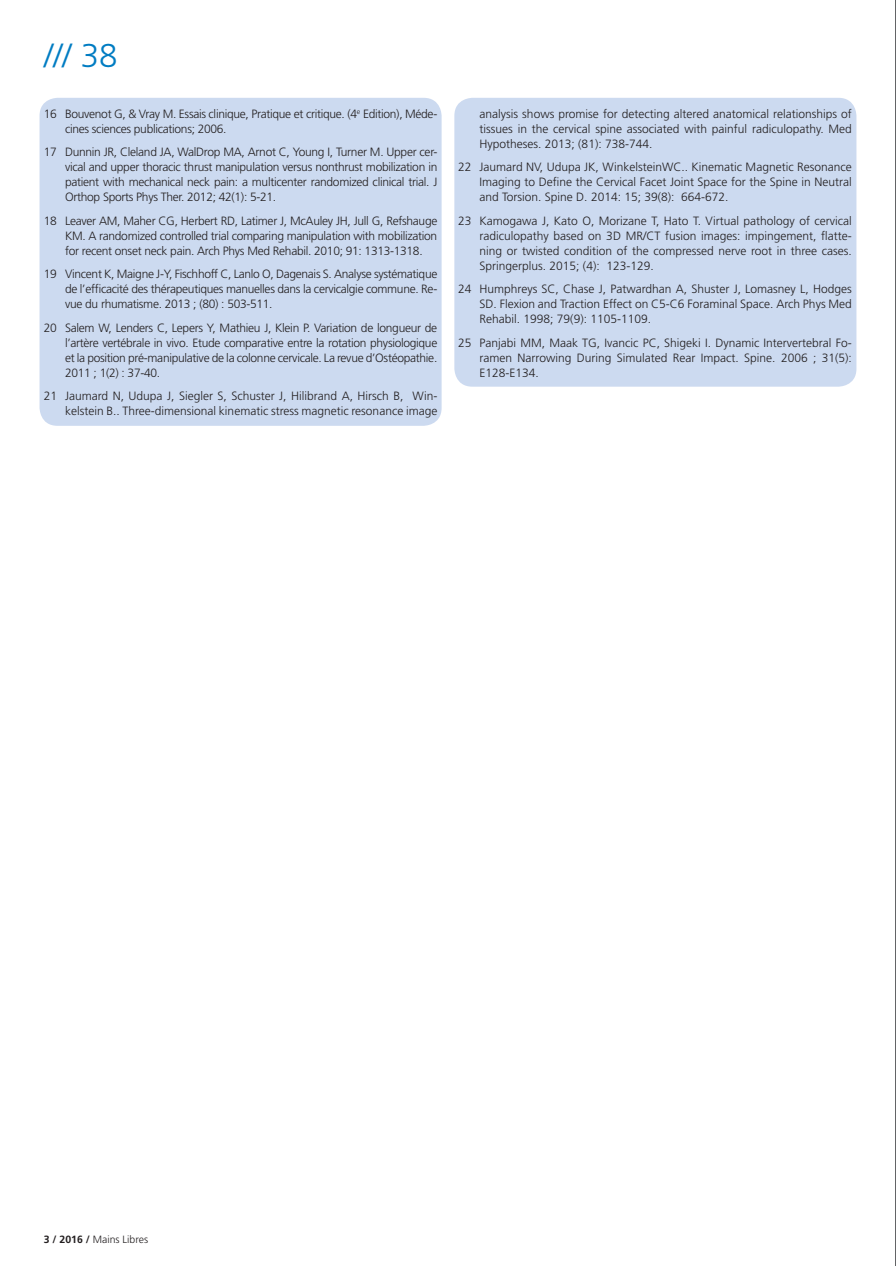
<style>
.page{position:relative;width:896px;height:1266px;background:#fff}
.page>*{position:absolute;margin:0;border:0;box-sizing:border-box;transform-origin:0 0}
.t1{font:300 33px "Frutiger";color:#007cc2}
.t2{font:300 12px/15px "Frutiger";color:#231f20;text-align:justify}
.t3{font:300 12px/15px "Frutiger";letter-spacing:-.025em;color:#231f20}
.t4{font:300 10.5px "Frutiger";color:#231f20}
.s1{font-weight:700}
</style>
<div class="page">
<div style="left:40px;top:98px;width:401px;height:328px;background:#ccdaf0;border-radius:18px"></div>
<div style="left:454px;top:98px;width:402px;height:288px;background:#ccdaf0;border-radius:18px"></div>
<hr style="left:894px;top:0;width:1px;height:1265px;background:#636466">
<h1 class="t1" style="left:44px;top:40px;width:75px">/// 38</h1>
<p class="t3" style="left:65px;top:107px;width:374px;text-indent:-21px">16 Bouvenot G, &amp; Vray M. Essais clinique, Pratique et critique. (4<sup>e</sup> Edition), Méde&shy;cines sciences publications; 2006.</p>
<p class="t2" style="left:65px;top:145px;width:374px;text-indent:-21px">17 Dunnin JR, Cleland JA, WalDrop MA, Arnot C, Young I, Turner M. Upper cer&shy;vical and upper thoracic thrust manipulation versus nonthrust mobilization in patient with mechanical neck pain: a multicenter randomized clinical trial. J Orthop Sports Phys Ther. 2012; 42(1): 5-21.</p>
<p class="t2" style="left:65px;top:214px;width:374px;text-indent:-21px">18 Leaver AM, Maher CG, Herbert RD, Latimer J, McAuley JH, Jull G, Refshauge KM. A randomized controlled trial comparing manipulation with mobilization for recent onset neck pain. Arch Phys Med Rehabil. 2010; 91: 1313-1318.</p>
<p class="t2" style="left:65px;top:267px;width:374px;text-indent:-21px">19 Vincent K, Maigne J-Y, Fischhoff C, Lanlo O, Dagenais S. Analyse systématique de l’efficacité des thérapeutiques manuelles dans la cervicalgie commune. Re&shy;vue du rhumatisme. 2013 ; (80) : 503-511.</p>
<p class="t2" style="left:65px;top:321px;width:374px;text-indent:-21px">20 Salem W, Lenders C, Lepers Y, Mathieu J, Klein P. Variation de longueur de l’artère vertébrale in vivo. Etude comparative entre la rotation physiologique et la position pré-manipulative de la colonne cervicale. La revue d’Ostéopathie.<br>2011 ; 1(2) : 37-40.</p>
<p class="t2" style="left:44px;top:389px;width:395px;text-align:right">21 Jaumard N, Udupa J, Siegler S, Schuster J, Hilibrand A, Hirsch B, Win&shy;kelstein B.. Three-dimensional kinematic stress magnetic resonance image</p>
<p class="t2" style="left:479px;top:107px;width:374px">analysis shows promise for detecting altered anatomical relationships of tissues in the cervical spine associated with painful radiculopathy. Med Hypotheses. 2013; (81): 738-744.</p>
<p class="t2" style="left:479px;top:160px;width:374px;text-indent:-21px">22 Jaumard NV, Udupa JK, WinkelsteinWC.. Kinematic Magnetic Resonance Imaging to Define the Cervical Facet Joint Space for the Spine in Neutral and Torsion. Spine D. 2014: 15; 39(8): 664-672.</p>
<p class="t2" style="left:479px;top:214px;width:374px;text-indent:-21px">23 Kamogawa J, Kato O, Morizane T, Hato T. Virtual pathology of cervical radiculopathy based on 3D MR/CT fusion images: impingement, flatte&shy;ning or twisted condition of the compressed nerve root in three cases.<br>Springerplus. 2015; (4): 123-129.</p>
<p class="t2" style="left:479px;top:282px;width:374px;text-indent:-21px">24 Humphreys SC, Chase J, Patwardhan A, Shuster J, Lomasney L, Hodges SD. Flexion and Traction Effect on C5-C6 Foraminal Space. Arch Phys Med Rehabil. 1998; 79(9): 1105-1109.</p>
<p class="t2" style="left:479px;top:336px;width:374px;text-indent:-21px">25 Panjabi MM, Maak TG, Ivancic PC, Shigeki I. Dynamic Intervertebral Fo&shy;ramen Narrowing During Simulated Rear Impact. Spine. 2006 ; 31(5):<br>E128-E134.</p>
<p class="t4" style="left:44px;top:1234px;width:106px"><span class="s1">3 / 2016 /</span> Mains Libres</p>
</div>
